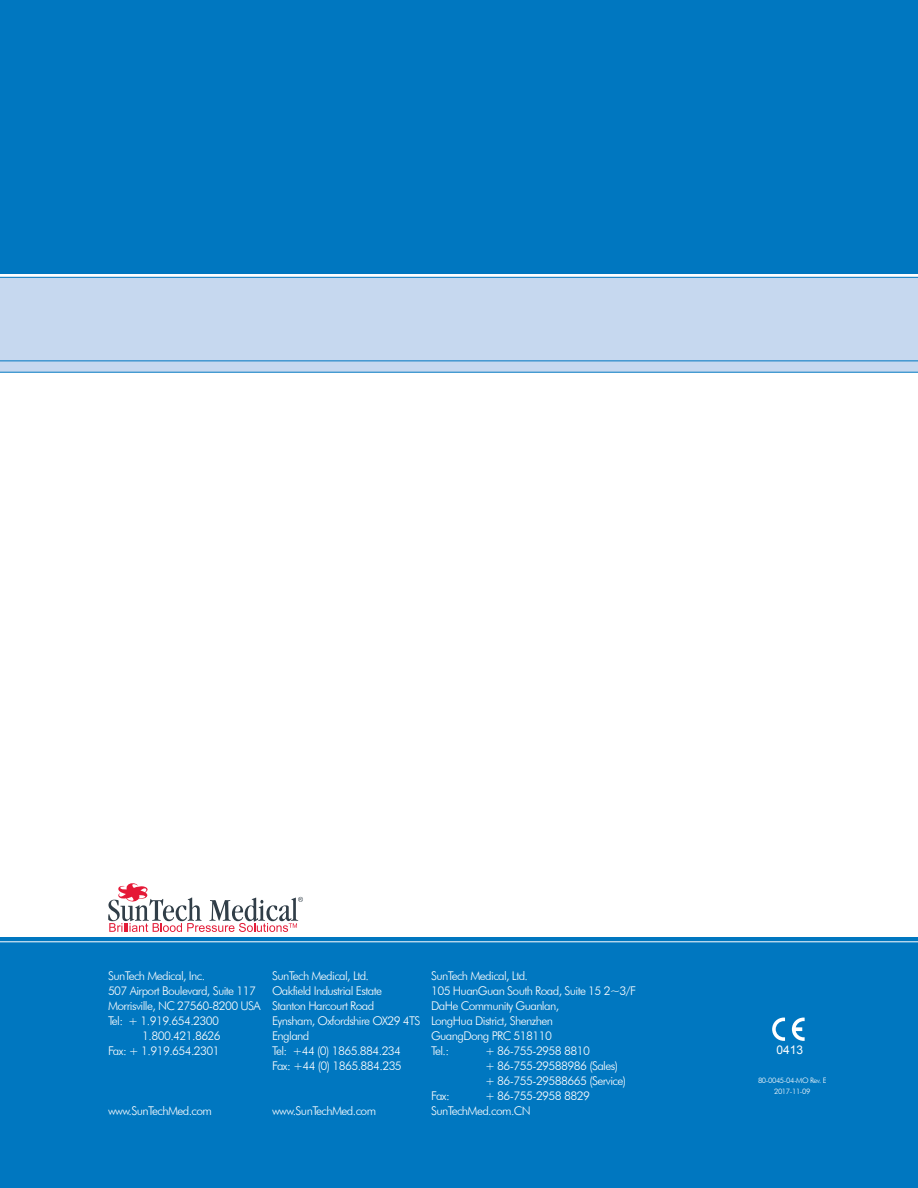
<style>
.page{position:relative;width:918px;height:1188px;background:#fff}
.page>*{position:absolute;margin:0;border:0;box-sizing:border-box;transform-origin:0 0}
.t1{font:300 12px "Futura BT";letter-spacing:-.05em;color:#fff}
.t2{font:12px "Arial";color:#fff}
.t3{font:300 7.5px "Futura BT";letter-spacing:-.05em;color:#fff}
</style>
<div class="page">
<div style="left:0;top:0;width:918px;height:274px;background:#0077c0"></div>
<div style="left:0;top:938px;width:918px;height:250px;background:#0077c0"></div>
<hr style="left:0;top:942px;width:918px;height:1px;background:#fff">
<div style="left:0;top:277px;width:918px;height:95px;background:#c6d8ef"></div>
<hr style="left:0;top:372px;width:918px;height:1px;background:#0077c0">
<hr style="left:0;top:277px;width:918px;height:1px;background:#0077c0">
<hr style="left:0;top:361px;width:918px;height:1px;background:#0077c0">
<svg style="left:772px;top:1018px;width:13px;height:23px"></svg>
<svg style="left:792px;top:1018px;width:13px;height:23px"></svg>
<svg style="left:108px;top:883px;width:195px;height:49px"></svg>
<p class="t1" style="left:108px;top:968px;width:99px">SunTech Medical, Inc.</p>
<p class="t1" style="left:108px;top:983px;width:150px">507 Airport Boulevard, Suite 117</p>
<p class="t1" style="left:108px;top:998px;width:154px">Morrisville, NC 27560-8200 USA</p>
<p class="t1" style="left:108px;top:1013px;width:113px">Tel: + 1.919.654.2300</p>
<p class="t1" style="left:142px;top:1028px;width:80px">1.800.421.8626</p>
<p class="t1" style="left:108px;top:1043px;width:113px">Fax: + 1.919.654.2301</p>
<p class="t1" style="left:108px;top:1103px;width:106px">www.SunTechMed.com</p>
<p class="t1" style="left:272px;top:968px;width:99px">SunTech Medical, Ltd.</p>
<p class="t1" style="left:272px;top:983px;width:111px">Oakfield Industrial Estate</p>
<p class="t1" style="left:272px;top:998px;width:104px">Stanton Harcourt Road</p>
<p class="t1" style="left:272px;top:1013px;width:150px">Eynsham, Oxfordshire OX29 4TS</p>
<p class="t1" style="left:272px;top:1028px;width:39px">England</p>
<p class="t1" style="left:272px;top:1043px;width:131px">Tel: +44 (0) 1865.884.234</p>
<p class="t1" style="left:272px;top:1058px;width:131px">Fax: +44 (0) 1865.884.235</p>
<p class="t1" style="left:272px;top:1103px;width:106px">www.SunTechMed.com</p>
<p class="t1" style="left:431px;top:968px;width:99px">SunTech Medical, Ltd.</p>
<p class="t1" style="left:431px;top:983px;width:206px">105 HuanGuan South Road, Suite 15 2~3/F</p>
<p class="t1" style="left:431px;top:998px;width:130px">DaHe Community Guanlan,</p>
<p class="t1" style="left:431px;top:1013px;width:123px">LongHua District, Shenzhen</p>
<p class="t1" style="left:431px;top:1028px;width:123px">GuangDong PRC 518110</p>
<p class="t1" style="left:431px;top:1043px;width:20px">Tel.:</p>
<p class="t1" style="left:485px;top:1043px;width:106px">+ 86-755-2958 8810</p>
<p class="t1" style="left:485px;top:1058px;width:135px">+ 86-755-29588986 (Sales)</p>
<p class="t1" style="left:485px;top:1073px;width:143px">+ 86-755-29588665 (Service)</p>
<p class="t1" style="left:431px;top:1088px;width:20px">Fax:</p>
<p class="t1" style="left:485px;top:1088px;width:106px">+ 86-755-2958 8829</p>
<p class="t1" style="left:431px;top:1103px;width:101px">SunTechMed.com.CN</p>
<p class="t2" style="left:777px;top:1042px;width:28px">0413</p>
<p class="t3" style="left:758px;top:1076px;width:70px">80-0045-04-MO Rev. E</p>
<p class="t3" style="left:774px;top:1087px;width:38px">2017-11-09</p>
</div>
